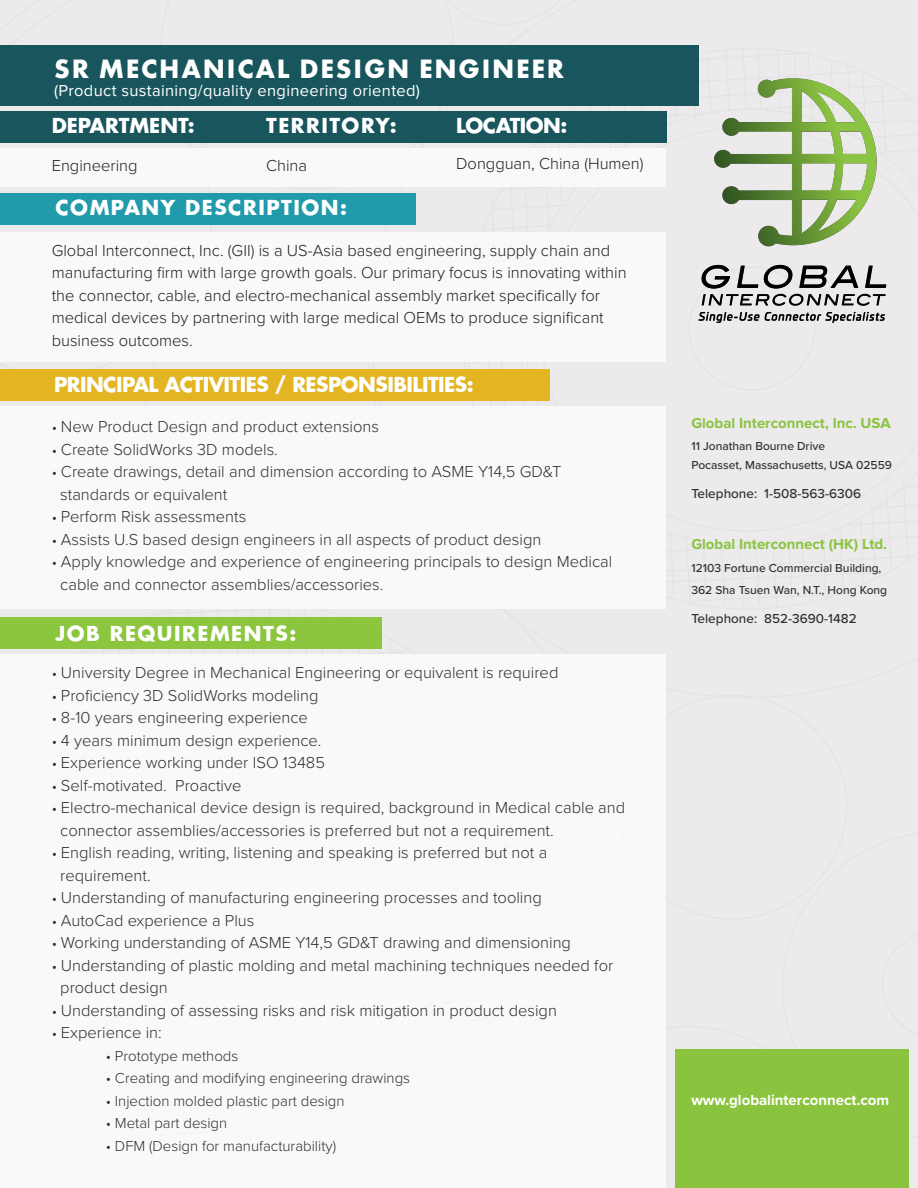
<style>
.page{position:relative;width:918px;height:1188px;background:#fff}
.page>*{position:absolute;margin:0;border:0;box-sizing:border-box;transform-origin:0 0}
.t1{font:700 27.6px "Futura PT";letter-spacing:.065em;color:#fff}
.t2{font:700 20.1px "Futura";letter-spacing:-.025em;color:#fff}
.t3{font:700 20.1px "Futura";letter-spacing:.075em;color:#fff}
.t4{font:700 20.1px "Futura";letter-spacing:-.005em;color:#fff}
.t5{font:300 16.5px "Proxima Nova";color:#312f30}
.t6{font:300 16.5px/22.5px "Proxima Nova";color:#231f20}
.t7{font:16.5px "Proxima Nova";letter-spacing:.02em;color:#fff}
.t8{font:300 15px "Proxima Nova";color:#312f30}
.t9{font:700 15px "Proxima Nova";color:#8ac43e}
.t10{font:700 15px "Proxima Nova";color:#fff}
.t11{font:500 13.5px "Proxima Nova";color:#312f30}
.t12{font:500 12px "Proxima Nova";color:#312f30}
.s1{font-size:15px}
</style>
<div class="page">
<div style="left:0;top:0;width:918px;height:50px;background:#eceaeb"></div>
<div style="left:7px;top:50px;width:911px;height:1109px;background:#eceaeb"></div>
<div style="left:0;top:609px;width:629px;height:45px;background:#eceaeb"></div>
<div style="left:0;top:45px;width:699px;height:61px;background:#18555d"></div>
<div style="left:675px;top:1050px;width:233px;height:138px;background:#8ac43e"></div>
<div style="left:0;top:232px;width:665px;height:130px;background:#fff"></div>
<div style="left:0;top:193px;width:416px;height:31px;background:#219bab"></div>
<div style="left:0;top:654px;width:665px;height:534px;background:#fff"></div>
<div style="left:0;top:618px;width:381px;height:31px;background:#8bc63e"></div>
<div style="left:0;top:369px;width:550px;height:31px;background:#e3b523"></div>
<div style="left:0;top:111px;width:666px;height:31px;background:#18555d"></div>
<div style="left:0;top:148px;width:665px;height:39px;background:#fff"></div>
<img style="left:694px;top:72px;width:206px;height:195px">
<img style="left:693px;top:254px;width:198px;height:73px">
<div style="left:0;top:406px;width:665px;height:203px;background:#fff"></div>
<p class="t1" style="left:54px;top:51px;width:512px">SR MECHANICAL DESIGN ENGINEER</p>
<p class="t7" style="left:54px;top:81px;width:368px">(Product sustaining/quality engineering oriented)</p>
<p class="t4" style="left:52px;top:111px;width:145px">DEPARTMENT:</p>
<p class="t6" style="left:52px;top:153px;width:87px">Engineering</p>
<p class="t3" style="left:266px;top:111px;width:132px">TERRITORY:</p>
<p class="t6" style="left:266px;top:153px;width:43px">China</p>
<p class="t3" style="left:56px;top:193px;width:293px">COMPANY DESCRIPTION:</p>
<p class="t2" style="left:456px;top:111px;width:113px">LOCATION:</p>
<p class="t6" style="left:456px;top:151px;width:189px">Dongguan, China (Humen)</p>
<p class="t6" style="left:52px;top:238px;width:576px">Global Interconnect, Inc. (GII) is a US-Asia based engineering, supply chain and manufacturing firm with large growth goals. Our primary focus is innovating within the connector, cable, and electro-mechanical assembly market specifically for medical devices by partnering with large medical OEMs to produce significant business outcomes.</p>
<p class="t2" style="left:54px;top:371px;width:421px">PRINCIPAL ACTIVITIES / RESPONSIBILITIES:</p>
<p class="t5" style="left:52px;top:414px;width:329px"><span class="s1">•</span> New Product Design and product extensions</p>
<p class="t5" style="left:52px;top:437px;width:228px"><span class="s1">•</span> Create SolidWorks 3D models.</p>
<p class="t5" style="left:52px;top:459px;width:511px"><span class="s1">•</span> Create drawings, detail and dimension according to ASME Y14,5 GD&amp;T</p>
<p class="t5" style="left:60px;top:482px;width:169px">standards or equivalent</p>
<p class="t5" style="left:52px;top:504px;width:196px"><span class="s1">•</span> Perform Risk assessments</p>
<p class="t5" style="left:52px;top:527px;width:491px"><span class="s1">•</span> Assists U.S based design engineers in all aspects of product design</p>
<p class="t5" style="left:52px;top:549px;width:562px"><span class="s1">•</span> Apply knowledge and experience of engineering principals to design Medical</p>
<p class="t5" style="left:60px;top:572px;width:325px">cable and connector assemblies/accessories.</p>
<p class="t3" style="left:56px;top:619px;width:242px">JOB REQUIREMENTS:</p>
<p class="t5" style="left:52px;top:661px;width:508px"><span class="s1">•</span> University Degree in Mechanical Engineering or equivalent is required</p>
<p class="t5" style="left:52px;top:683px;width:268px"><span class="s1">•</span> Proficiency 3D SolidWorks modeling</p>
<p class="t5" style="left:52px;top:706px;width:258px"><span class="s1">•</span> 8-10 years engineering experience</p>
<p class="t5" style="left:52px;top:728px;width:271px"><span class="s1">•</span> 4 years minimum design experience.</p>
<p class="t5" style="left:52px;top:751px;width:275px"><span class="s1">•</span> Experience working under ISO 13485</p>
<p class="t5" style="left:52px;top:773px;width:191px"><span class="s1">•</span> Self-motivated. Proactive</p>
<p class="t5" style="left:52px;top:796px;width:575px"><span class="s1">•</span> Electro-mechanical device design is required, background in Medical cable and</p>
<p class="t5" style="left:60px;top:818px;width:495px">connector assemblies/accessories is preferred but not a requirement.</p>
<p class="t5" style="left:52px;top:841px;width:497px"><span class="s1">•</span> English reading, writing, listening and speaking is preferred but not a</p>
<p class="t5" style="left:60px;top:863px;width:92px">requirement.</p>
<p class="t5" style="left:52px;top:886px;width:492px"><span class="s1">•</span> Understanding of manufacturing engineering processes and tooling</p>
<p class="t5" style="left:52px;top:908px;width:204px"><span class="s1">•</span> AutoCad experience a Plus</p>
<p class="t5" style="left:52px;top:931px;width:521px"><span class="s1">•</span> Working understanding of ASME Y14,5 GD&amp;T drawing and dimensioning</p>
<p class="t5" style="left:52px;top:953px;width:563px"><span class="s1">•</span> Understanding of plastic molding and metal machining techniques needed for</p>
<p class="t5" style="left:60px;top:976px;width:109px">product design</p>
<p class="t5" style="left:52px;top:998px;width:507px"><span class="s1">•</span> Understanding of assessing risks and risk mitigation in product design</p>
<p class="t5" style="left:52px;top:1021px;width:112px"><span class="s1">•</span> Experience in:</p>
<p class="t8" style="left:106px;top:1045px;width:134px">• Prototype methods</p>
<p class="t8" style="left:106px;top:1067px;width:306px">• Creating and modifying engineering drawings</p>
<p class="t8" style="left:106px;top:1090px;width:240px">• Injection molded plastic part design</p>
<p class="t8" style="left:106px;top:1112px;width:123px">• Metal part design</p>
<p class="t8" style="left:106px;top:1135px;width:232px">• DFM (Design for manufacturability)</p>
<p class="t9" style="left:691px;top:411px;width:201px">Global Interconnect, Inc. USA</p>
<p class="t12" style="left:691px;top:437px;width:135px">11 Jonathan Bourne Drive</p>
<p class="t12" style="left:691px;top:456px;width:202px">Pocasset, Massachusetts, USA 02559</p>
<p class="t11" style="left:691px;top:484px;width:171px">Telephone: 1-508-563-6306</p>
<p class="t9" style="left:691px;top:533px;width:197px">Global Interconnect (HK) Ltd.</p>
<p class="t12" style="left:691px;top:559px;width:192px">12103 Fortune Commercial Building,</p>
<p class="t12" style="left:691px;top:581px;width:197px">362 Sha Tsuen Wan, N.T., Hong Kong</p>
<p class="t11" style="left:691px;top:609px;width:167px">Telephone: 852-3690-1482</p>
<p class="t10" style="left:691px;top:1089px;width:199px">www.globalinterconnect.com</p>
</div>
